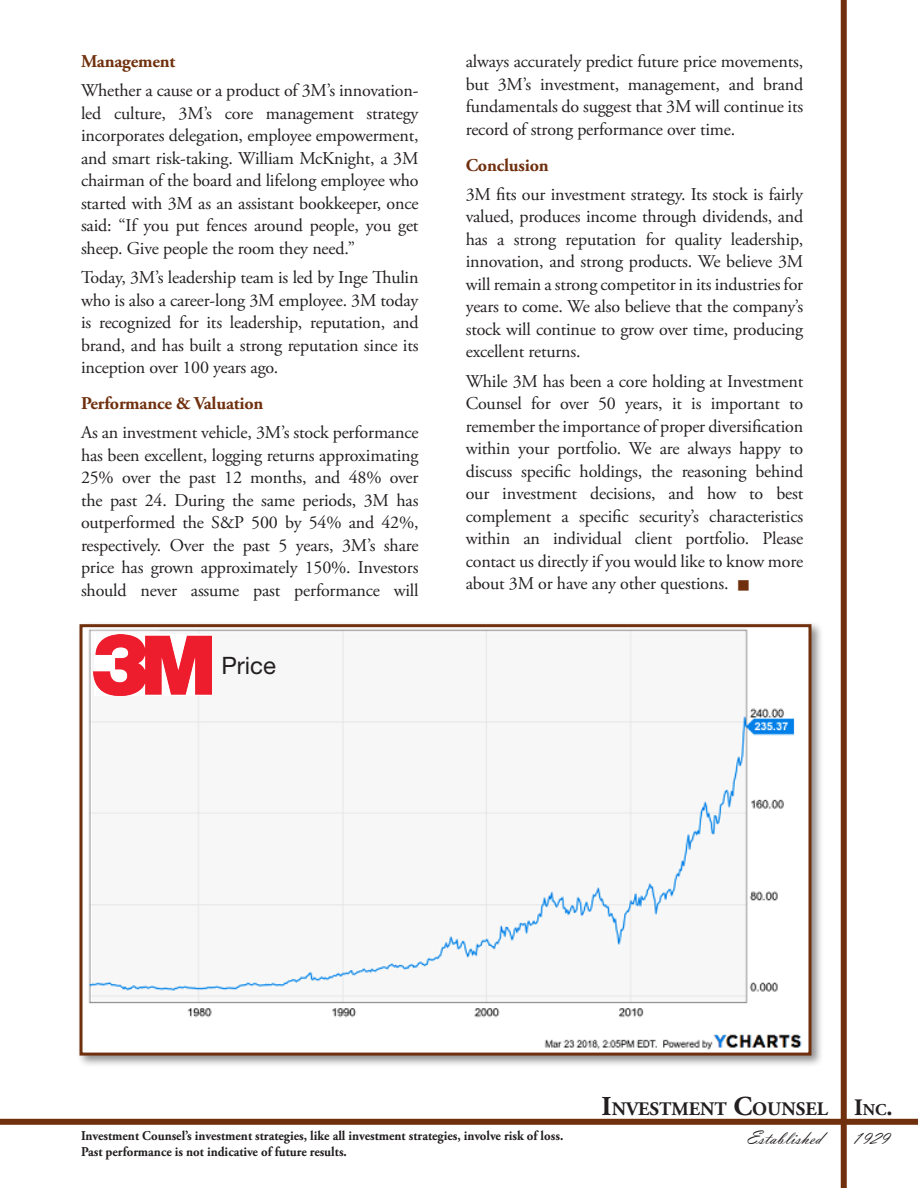
<style>
.page{position:relative;width:918px;height:1188px;background:#fff}
.page>*{position:absolute;margin:0;border:0;box-sizing:border-box;transform-origin:0 0}
.t1{font:24px "Helvetica Neue LT Std";color:#231f20}
.t2{font:19.8px "Vladimir Script";color:#231f20}
.t3{font:700 19.05px "Adobe Garamond Pro";color:#231f20}
.t4{font:18px/22.5px "Adobe Garamond Pro";letter-spacing:-.01em;color:#231f20;text-align:justify}
.t5{font:700 18px "Adobe Garamond Pro";letter-spacing:-.01em;color:#70300e}
.t6{font:700 13.5px "Adobe Garamond Pro";color:#231f20;scale:.95 1}
.s1{color:#70300e}
.s2{font-size:27.3px}
.s3{font-size:23.55px}
.s4{font-size:16.5px}
</style>
<div class="page">
<div style="left:841px;top:0;width:6px;height:1188px;background:#70300e"></div>
<div style="left:0;top:1119px;width:918px;height:6px;background:#70300e"></div>
<div style="left:76px;top:621px;width:748px;height:447px;background:#231f20;opacity:.5"></div>
<img style="left:84px;top:628px;width:724px;height:424px">
<div style="left:80px;top:624px;width:732px;height:432px;border:3px solid #70300e"></div>
<img style="left:94px;top:634px;width:118px;height:62px">
<p class="t5" style="left:81px;top:51px;width:96px">Management</p>
<p class="t4" style="left:81px;top:80px;width:339px">Whether a cause or a product of 3M’s innovation&shy;led culture, 3M’s core management strategy incorporates delegation, employee empowerment, and smart risk-taking. William McKnight, a 3M chairman of the board and lifelong employee who started with 3M as an assistant bookkeeper, once said: “If you put fences around people, you get sheep. Give people the room they need.”</p>
<p class="t4" style="left:81px;top:267px;width:339px">Today, 3M’s leadership team is led by Inge Thulin who is also a career-long 3M employee. 3M today is recognized for its leadership, reputation, and brand, and has built a strong reputation since its inception over 100 years ago.</p>
<p class="t5" style="left:81px;top:393px;width:184px">Performance &amp; Valuation</p>
<p class="t4" style="left:81px;top:422px;width:339px">As an investment vehicle, 3M’s stock performance has been excellent, logging returns approximating 25% over the past 12 months, and 48% over the past 24. During the same periods, 3M has outperformed the S&amp;P 500 by 54% and 42%, respectively. Over the past 5 years, 3M’s share price has grown approximately 150%. Investors should never assume past performance will</p>
<p class="t1" style="left:221px;top:651px;width:56px">Price</p>
<p class="t4" style="left:466px;top:51px;width:339px">always accurately predict future price movements, but 3M’s investment, management, and brand fundamentals do suggest that 3M will continue its record of strong performance over time.</p>
<p class="t5" style="left:466px;top:154px;width:85px">Conclusion</p>
<p class="t4" style="left:466px;top:183px;width:339px">3M fits our investment strategy. Its stock is fairly valued, produces income through dividends, and has a strong reputation for quality leadership, innovation, and strong products. We believe 3M will remain a strong competitor in its industries for years to come. We also believe that the company’s stock will continue to grow over time, producing excellent returns.</p>
<p class="t4" style="left:466px;top:370px;width:339px">While 3M has been a core holding at Investment Counsel for over 50 years, it is important to remember the importance of proper diversification within your portfolio. We are always happy to discuss specific holdings, the reasoning behind our investment decisions, and how to best complement a specific security’s characteristics within an individual client portfolio. Please contact us directly if you would like to know more about 3M or have any other questions. <span class="s1">■</span></p>
<p class="t3" style="left:602px;top:1097px;width:292px"><span class="s2">I</span>NVESTMENT <span class="s2">C</span>OUNSEL <span class="s3">I</span><span class="s4">NC</span><span class="s3">.</span></p>
<p class="t6" style="left:81px;top:1127px;width:509px">Investment Counsel’s investment strategies, like all investment strategies, involve risk of loss.</p>
<p class="t2" style="left:747px;top:1126px;width:77px">Established</p>
<p class="t2" style="left:852px;top:1126px;width:38px">1929</p>
<p class="t6" style="left:81px;top:1144px;width:281px">Past performance is not indicative of future results.</p>
</div>
